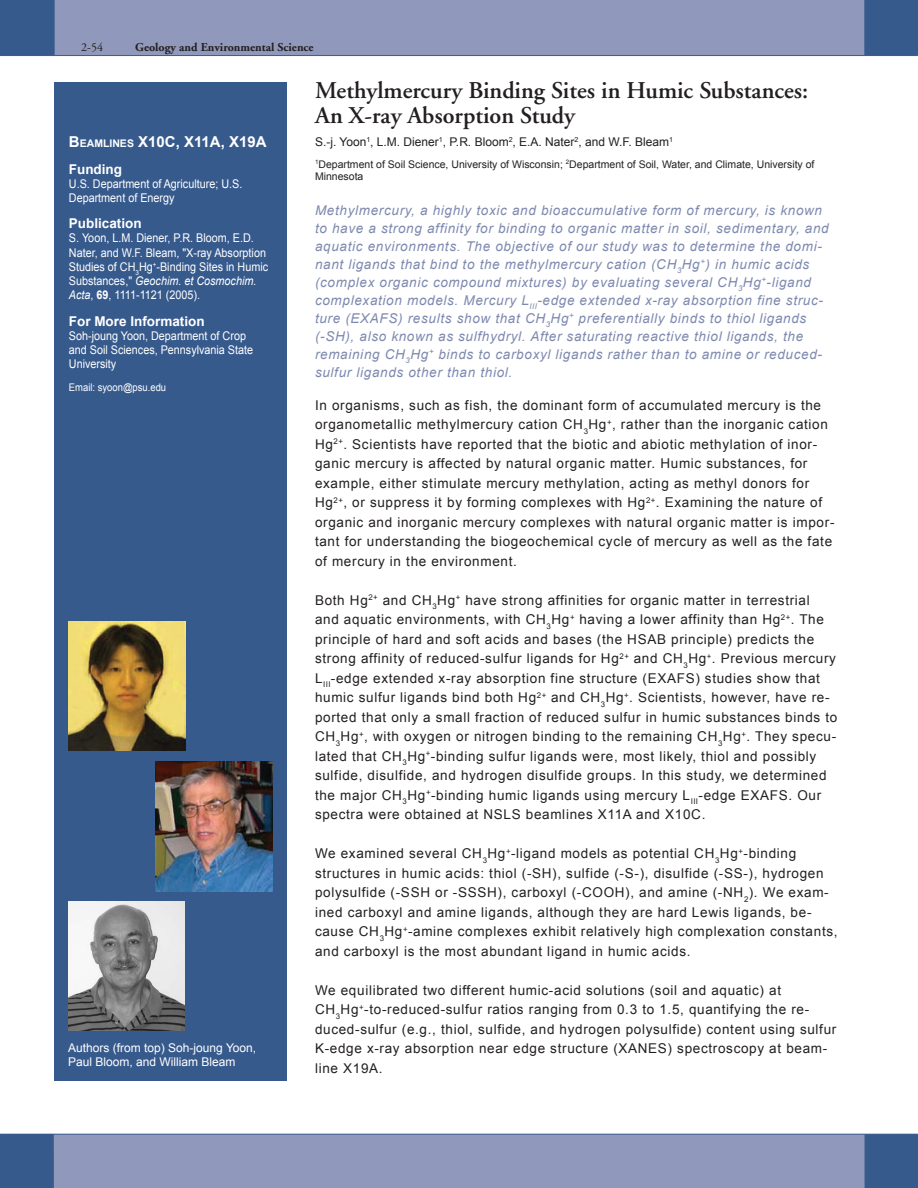
<style>
.page{position:relative;width:918px;height:1188px;background:#fff}
.page>*{position:absolute;margin:0;border:0;box-sizing:border-box;transform-origin:0 0}
.t1{font:600 24px/25.5px "Adobe Garamond";color:#231f20}
.t2{font:700 15px "Arial";color:#fff}
.t3{font:13.5px/19.5px "Arial";letter-spacing:.05em;color:#231f20}
.t4{font:italic 13.5px/18px "Arial";letter-spacing:.05em;color:#7e89af}
.t5{font:700 13.5px "Arial";color:#fff}
.t6{font:12px/14.2px "Arial";color:#fff;scale:.9 1}
.t7{font:12px "Arial";color:#231f20}
.t8{font:12px/14.2px "Arial";color:#fff}
.t9{font:700 12px "Adobe Garamond";color:#231f20}
.t10{font:12px "Adobe Garamond";color:#231f20}
.t11{font:10.5px/12.8px "Arial";color:#231f20}
.t12{font:10.5px "Arial";color:#fff;scale:.9 1}
.s1{font-size:10.5px}
.s2{font-style:italic}
.s3{font-weight:700}
</style>
<div class="page">
<div style="left:0;top:1134px;width:918px;height:54px;background:#9099bb"></div>
<div style="left:0;top:0;width:918px;height:55px;background:#9099bb"></div>
<hr style="left:0;top:1134px;width:918px;height:1px;background:#375a8d">
<div style="left:0;top:0;width:55px;height:56px;background:#375a8d"></div>
<hr style="left:0;top:55px;width:918px;height:1px;background:#375a8d">
<div style="left:0;top:1134px;width:54px;height:54px;background:#375a8d"></div>
<div style="left:54px;top:82px;width:232px;height:999px;background:#375a8d"></div>
<div style="left:864px;top:0;width:54px;height:55px;background:#375a8d"></div>
<div style="left:865px;top:1134px;width:53px;height:54px;background:#375a8d"></div>
<img style="left:156px;top:762px;width:116px;height:129px">
<img style="left:69px;top:621px;width:116px;height:130px">
<img style="left:68px;top:902px;width:117px;height:129px">
<p class="t10" style="left:81px;top:41px;width:23px">2-54</p>
<p class="t9" style="left:135px;top:40px;width:180px">Geology and Environmental Science</p>
<p class="t2" style="left:69px;top:132px;width:199px">B<span class="s1">EAMLINES</span> X10C, X11A, X19A</p>
<p class="t5" style="left:69px;top:160px;width:55px">Funding</p>
<p class="t6" style="left:69px;top:177px;width:194px">U.S. Department of Agriculture; U.S.<br>Department of Energy</p>
<p class="t5" style="left:69px;top:215px;width:74px">Publication</p>
<p class="t6" style="left:69px;top:231px;width:223px">S. Yoon, L.M. Diener, P.R. Bloom, E.D.<br>Nater, and W.F. Bleam, "X-ray Absorption Studies of CH<sub>3</sub>Hg<sup>+</sup>-Binding Sites in Humic Substances," <span class="s2">Geochim. et Cosmochim.<br>Acta</span>, <span class="s3">69</span>, 1111-1121 (2005).</p>
<p class="t5" style="left:69px;top:312px;width:137px">For More Information</p>
<p class="t6" style="left:69px;top:329px;width:206px">Soh-joung Yoon, Department of Crop and Soil Sciences, Pennsylvania State<br>University</p>
<p class="t12" style="left:69px;top:380px;width:110px">Email: syoon@psu.edu</p>
<p class="t8" style="left:68px;top:1041px;width:190px">Authors (from top) Soh-joung Yoon,<br>Paul Bloom, and William Bleam</p>
<h1 class="t1" style="left:315px;top:78px;width:495px">Methylmercury Binding Sites in Humic Substances:<br>An X-ray Absorption Study</h1>
<p class="t7" style="left:315px;top:134px;width:360px">S.-j. Yoon<sup>1</sup>, L.M. Diener<sup>1</sup>, P.R. Bloom<sup>2</sup>, E.A. Nater<sup>2</sup>, and W.F. Bleam<sup>1</sup></p>
<p class="t11" style="left:315px;top:158px;width:501px"><sup>1</sup>Department of Soil Science, University of Wisconsin; <sup>2</sup>Department of Soil, Water, and Climate, University of<br>Minnesota</p>
<p class="t4" style="left:315px;top:201px;width:515px">Methylmercury, a highly toxic and bioaccumulative form of mercury, is known to have a strong affinity for binding to organic matter in soil, sedimentary, and aquatic environments. The objective of our study was to determine the domi&shy;nant ligands that bind to the methylmercury cation (CH<sub>3</sub>Hg<sup>+</sup>) in humic acids (complex organic compound mixtures) by evaluating several CH<sub>3</sub>Hg<sup>+</sup>-ligand complexation models. Mercury L<sub>III</sub>-edge extended x-ray absorption fine struc&shy;ture (EXAFS) results show that CH<sub>3</sub>Hg<sup>+</sup> preferentially binds to thiol ligands (-SH), also known as sulfhydryl. After saturating reactive thiol ligands, the remaining CH<sub>3</sub>Hg<sup>+</sup> binds to carboxyl ligands rather than to amine or reduced&shy;sulfur ligands other than thiol.</p>
<p class="t3" style="left:315px;top:395px;width:521px">In organisms, such as fish, the dominant form of accumulated mercury is the organometallic methylmercury cation CH<sub>3</sub>Hg<sup>+</sup>, rather than the inorganic cation Hg<sup>2+</sup>. Scientists have reported that the biotic and abiotic methylation of inor&shy;ganic mercury is affected by natural organic matter. Humic substances, for example, either stimulate mercury methylation, acting as methyl donors for Hg<sup>2+</sup>, or suppress it by forming complexes with Hg<sup>2+</sup>. Examining the nature of organic and inorganic mercury complexes with natural organic matter is impor&shy;tant for understanding the biogeochemical cycle of mercury as well as the fate of mercury in the environment.</p>
<p class="t3" style="left:315px;top:590px;width:524px">Both Hg<sup>2+</sup> and CH<sub>3</sub>Hg<sup>+</sup> have strong affinities for organic matter in terrestrial<br>and aquatic environments, with CH<sub>3</sub>Hg<sup>+</sup> having a lower affinity than Hg<sup>2+</sup>. The principle of hard and soft acids and bases (the HSAB principle) predicts the strong affinity of reduced-sulfur ligands for Hg<sup>2+</sup> and CH<sub>3</sub>Hg<sup>+</sup>. Previous mercury L<sub>III</sub>-edge extended x-ray absorption fine structure (EXAFS) studies show that humic sulfur ligands bind both Hg<sup>2+</sup> and CH<sub>3</sub>Hg<sup>+</sup>. Scientists, however, have re&shy;ported that only a small fraction of reduced sulfur in humic substances binds to CH<sub>3</sub>Hg<sup>+</sup>, with oxygen or nitrogen binding to the remaining CH<sub>3</sub>Hg<sup>+</sup>. They specu&shy;lated that CH<sub>3</sub>Hg<sup>+</sup>-binding sulfur ligands were, most likely, thiol and possibly sulfide, disulfide, and hydrogen disulfide groups. In this study, we determined the major CH<sub>3</sub>Hg<sup>+</sup>-binding humic ligands using mercury L<sub>III</sub>-edge EXAFS. Our spectra were obtained at NSLS beamlines X11A and X10C.</p>
<p class="t3" style="left:315px;top:844px;width:524px">We examined several CH<sub>3</sub>Hg<sup>+</sup>-ligand models as potential CH<sub>3</sub>Hg<sup>+</sup>-binding structures in humic acids: thiol (-SH), sulfide (-S-), disulfide (-SS-), hydrogen polysulfide (-SSH or -SSSH), carboxyl (-COOH), and amine (-NH<sub>2</sub>). We exam&shy;ined carboxyl and amine ligands, although they are hard Lewis ligands, be&shy;cause CH<sub>3</sub>Hg<sup>+</sup>-amine complexes exhibit relatively high complexation constants, and carboxyl is the most abundant ligand in humic acids.</p>
<p class="t3" style="left:315px;top:980px;width:523px">We equilibrated two different humic-acid solutions (soil and aquatic) at CH<sub>3</sub>Hg<sup>+</sup>-to-reduced-sulfur ratios ranging from 0.3 to 1.5, quantifying the re&shy;duced-sulfur (e.g., thiol, sulfide, and hydrogen polysulfide) content using sulfur K-edge x-ray absorption near edge structure (XANES) spectroscopy at beam&shy;line X19A.</p>
</div>
